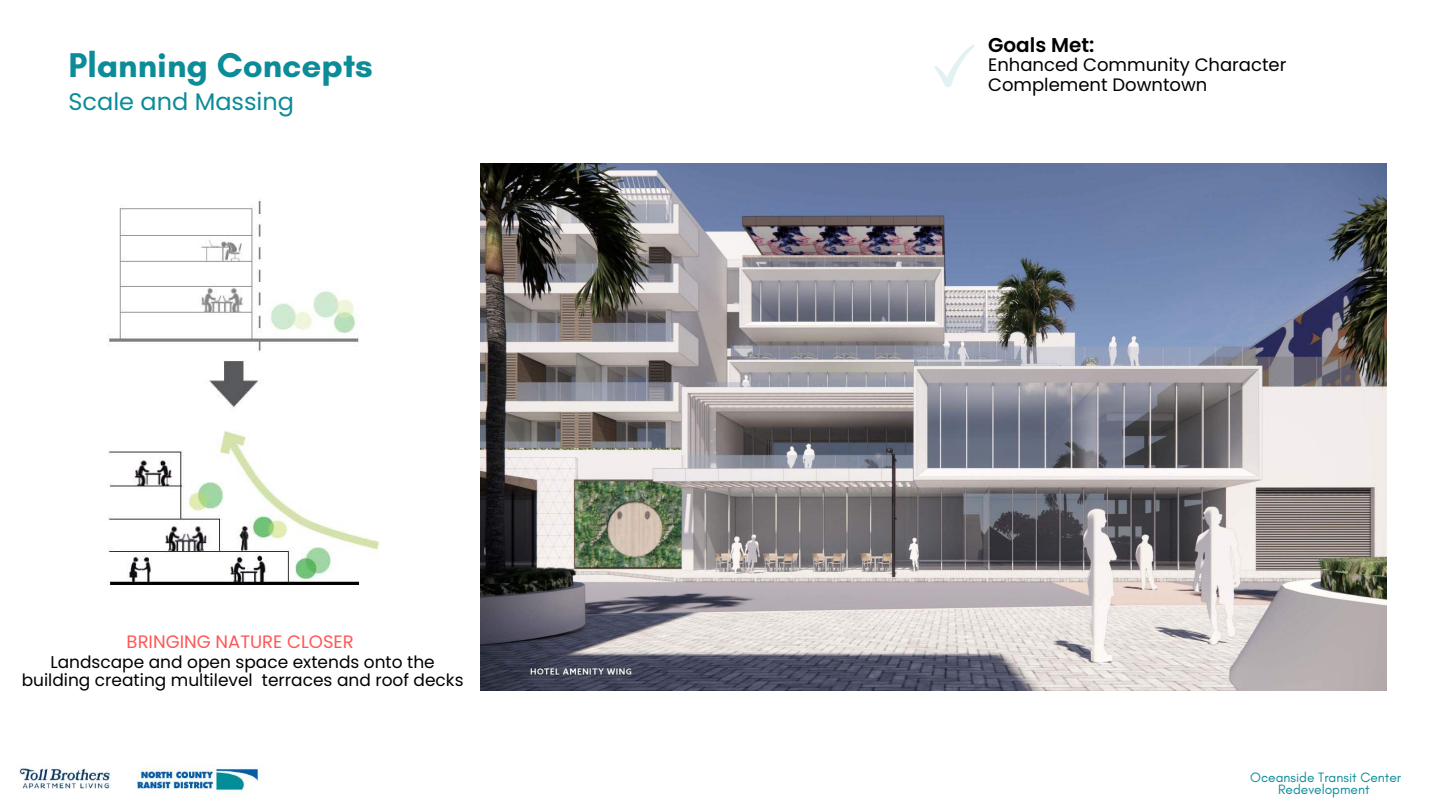
<style>
.page{position:relative;width:1440px;height:810px;background:#fff}
.page>*{position:absolute;margin:0;border:0;box-sizing:border-box;transform-origin:0 0}
.t1{font:700 35px "Glacial Indifference";color:#0b8c98}
.t2{font:24px "Poppins";color:#0b8c98}
.t3{font:600 20px "Poppins";color:#000}
.t4{font:18px/19.5px "Poppins";color:#000}
.t5{font:18px "Poppins";color:#ff5757}
.t6{font:17px/18px "Poppins";color:#000;text-align:center}
.t7{font:13.8px/12.2px "Glacial Indifference";color:#0b8c98;text-align:center}
</style>
<div class="page">
<img style="left:107px;top:201px;width:272px;height:384px">
<img style="left:480px;top:164px;width:907px;height:526px">
<img style="left:137px;top:766px;width:123px;height:27px">
<img style="left:19px;top:764px;width:93px;height:25px">
<svg style="left:934px;top:44px;width:41px;height:43px"></svg>
<h1 class="t1" style="left:69px;top:44px;width:306px">Planning Concepts</h1>
<h2 class="t2" style="left:69px;top:85px;width:227px">Scale and Massing</h2>
<p class="t5" style="left:127px;top:629px;width:229px">BRINGING NATURE CLOSER</p>
<p class="t6" style="left:22px;top:653px;width:443px">Landscape and open space extends onto the building creating multilevel terraces and roof decks</p>
<p class="t3" style="left:988px;top:31px;width:108px">Goals Met:</p>
<p class="t4" style="left:988px;top:55px;width:300px">Enhanced Community Character<br>Complement Downtown</p>
<p class="t7" style="left:1250px;top:771px;width:153px">Oceanside Transit Center<br>Redevelopment</p>
</div>
